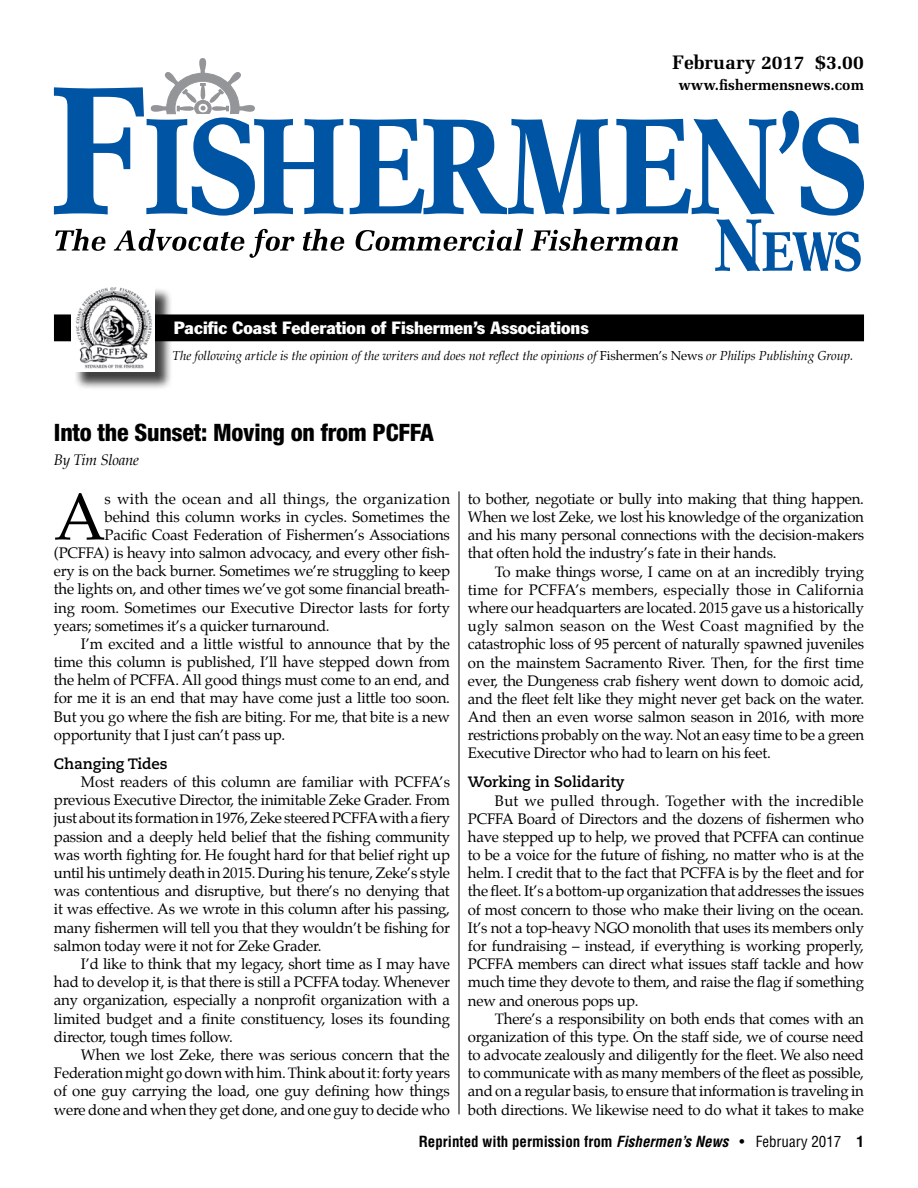
<style>
.page{position:relative;width:918px;height:1188px;background:#fff}
.page>*{position:absolute;margin:0;border:0;box-sizing:border-box;transform-origin:0 0}
.t1{font:66.6px "Palatino";color:#000}
.t2{font:800 condensed 24px "Helvetica Neue";letter-spacing:-.01em;color:#000}
.t3{font:700 19.5px "Melior";color:#000}
.t4{font:condensed 17.55px "Franklin Gothic";color:#fff;scale:1.12 1}
.t5{font:15px/18.1px "Palatino";letter-spacing:-.015em;color:#000;text-align:justify}
.t6{font:700 condensed 15px "Helvetica";color:#000}
.t7{font:15px "Palatino";letter-spacing:.02em;color:#000}
.t8{font:700 15px "Caecilia LT Std";letter-spacing:-.005em;color:#000}
.t9{font:700 15px "Melior";color:#000}
.t10{font:italic 15px "Palatino";letter-spacing:-.02em;color:#000}
.t11{font:italic 12.75px "Palatino";letter-spacing:-.005em;color:#000}
.s1{font-style:normal}
.s2{font-style:italic}
.s3{font-weight:400}
</style>
<div class="page">
<div style="left:54px;top:315px;width:810px;height:26px;background:#000"></div>
<div style="left:54px;top:314px;width:810px;height:27px;border:1px solid #000"></div>
<div style="left:74px;top:287px;width:99px;height:103px;background:#000;opacity:.75"></div>
<img style="left:72px;top:287px;width:82px;height:85px">
<svg style="left:54px;top:58px;width:289px;height:158px"></svg>
<svg style="left:55px;top:229px;width:50px;height:22px"></svg>
<svg style="left:114px;top:229px;width:181px;height:29px"></svg>
<svg style="left:303px;top:229px;width:41px;height:22px"></svg>
<svg style="left:350px;top:111px;width:514px;height:161px"></svg>
<hr style="left:459px;top:491px;width:1px;height:623px;background:#000">
<h3 class="t3" style="left:672px;top:51px;width:193px">February 2017 $3.00</h3>
<p class="t9" style="left:678px;top:76px;width:187px">www.fishermensnews.com</p>
<p class="t4" style="left:174px;top:317px;width:372px">Pacific Coast Federation of Fishermen’s Associations</p>
<p class="t11" style="left:172px;top:346px;width:682px">The following article is the opinion of the writers and does not reflect the opinions of <span class="s1">Fishermen’s News</span> or Philips Publishing Group.</p>
<h2 class="t2" style="left:54px;top:417px;width:381px">Into the Sunset: Moving on from PCFFA</h2>
<p class="t10" style="left:54px;top:448px;width:87px">By Tim Sloane</p>
<p class="t5" style="left:468px;top:490px;width:398px">to bother, negotiate or bully into making that thing happen.<br>When we lost Zeke, we lost his knowledge of the organization and his many personal connections with the decision-makers that often hold the industry’s fate in their hands.</p>
<p class="t5" style="left:468px;top:562px;width:398px;text-indent:27px">To make things worse, I came on at an incredibly trying time for PCFFA’s members, especially those in California where our headquarters are located. 2015 gave us a historically ugly salmon season on the West Coast magnified by the catastrophic loss of 95 percent of naturally spawned juveniles on the mainstem Sacramento River. Then, for the first time ever, the Dungeness crab fishery went down to domoic acid, and the fleet felt like they might never get back on the water.<br>And then an even worse salmon season in 2016, with more restrictions probably on the way. Not an easy time to be a green Executive Director who had to learn on his feet.</p>
<p class="t8" style="left:468px;top:773px;width:158px">Working in Solidarity</p>
<p class="t5" style="left:468px;top:791px;width:398px;text-indent:27px">But we pulled through. Together with the incredible PCFFA Board of Directors and the dozens of fishermen who have stepped up to help, we proved that PCFFA can continue to be a voice for the future of fishing, no matter who is at the helm. I credit that to the fact that PCFFA is by the fleet and for the fleet. It’s a bottom-up organization that addresses the issues of most concern to those who make their living on the ocean.<br>It’s not a top-heavy NGO monolith that uses its members only for fundraising – instead, if everything is working properly, PCFFA members can direct what issues staff tackle and how much time they devote to them, and raise the flag if something new and onerous pops up.</p>
<p class="t5" style="left:468px;top:1009px;width:398px;text-indent:27px">There’s a responsibility on both ends that comes with an organization of this type. On the staff side, we of course need to advocate zealously and diligently for the fleet. We also need to communicate with as many members of the fleet as possible, and on a regular basis, to ensure that information is traveling in both directions. We likewise need to do what it takes to make</p>
<p class="t6" style="left:419px;top:1132px;width:447px">Reprinted with permission from <span class="s2">Fishermen’s News</span> <span class="s3">• February 2017</span> 1</p>
<h1 class="t1" style="left:54px;top:462px;width:53px">A</h1>
<p class="t7" style="left:105px;top:486px;width:347px">s with the ocean and all things, the organization</p>
<p class="t5" style="left:105px;top:507px;width:347px">behind this column works in cycles. Sometimes the</p>
<p class="t5" style="left:105px;top:525px;width:347px">Pacific Coast Federation of Fishermen’s Associations</p>
<p class="t5" style="left:54px;top:544px;width:397px">(PCFFA) is heavy into salmon advocacy, and every other fish-</p>
<p class="t5" style="left:54px;top:562px;width:398px">ery is on the back burner. Sometimes we’re struggling to keep</p>
<p class="t5" style="left:54px;top:580px;width:397px">the lights on, and other times we’ve got some financial breath-</p>
<p class="t5" style="left:54px;top:598px;width:398px">ing room. Sometimes our Executive Director lasts for forty</p>
<p class="t5" style="left:54px;top:616px;width:277px">years; sometimes it’s a quicker turnaround.</p>
<p class="t5" style="left:81px;top:635px;width:371px">I’m excited and a little wistful to announce that by the</p>
<p class="t5" style="left:54px;top:653px;width:398px">time this column is published, I’ll have stepped down from</p>
<p class="t5" style="left:54px;top:671px;width:398px">the helm of PCFFA. All good things must come to an end, and</p>
<p class="t5" style="left:54px;top:689px;width:398px">for me it is an end that may have come just a little too soon.</p>
<p class="t5" style="left:54px;top:707px;width:398px">But you go where the fish are biting. For me, that bite is a new</p>
<p class="t5" style="left:54px;top:726px;width:233px">opportunity that I just can’t pass up.</p>
<p class="t8" style="left:54px;top:755px;width:115px">Changing Tides</p>
<p class="t5" style="left:54px;top:773px;width:398px;text-indent:27px">Most readers of this column are familiar with PCFFA’s previous Executive Director, the inimitable Zeke Grader. From just about its formation in 1976, Zeke steered PCFFA with a fiery passion and a deeply held belief that the fishing community was worth fighting for. He fought hard for that belief right up until his untimely death in 2015. During his tenure, Zeke’s style was contentious and disruptive, but there’s no denying that it was effective. As we wrote in this column after his passing, many fishermen will tell you that they wouldn’t be fishing for salmon today were it not for Zeke Grader.</p>
<p class="t5" style="left:54px;top:955px;width:398px;text-indent:27px">I’d like to think that my legacy, short time as I may have had to develop it, is that there is still a PCFFA today. Whenever any organization, especially a nonprofit organization with a limited budget and a finite constituency, loses its founding director, tough times follow.</p>
<p class="t5" style="left:54px;top:1046px;width:398px;text-indent:27px">When we lost Zeke, there was serious concern that the Federation might go down with him. Think about it: forty years of one guy carrying the load, one guy defining how things were done and when they get done, and one guy to decide who</p>
</div>
